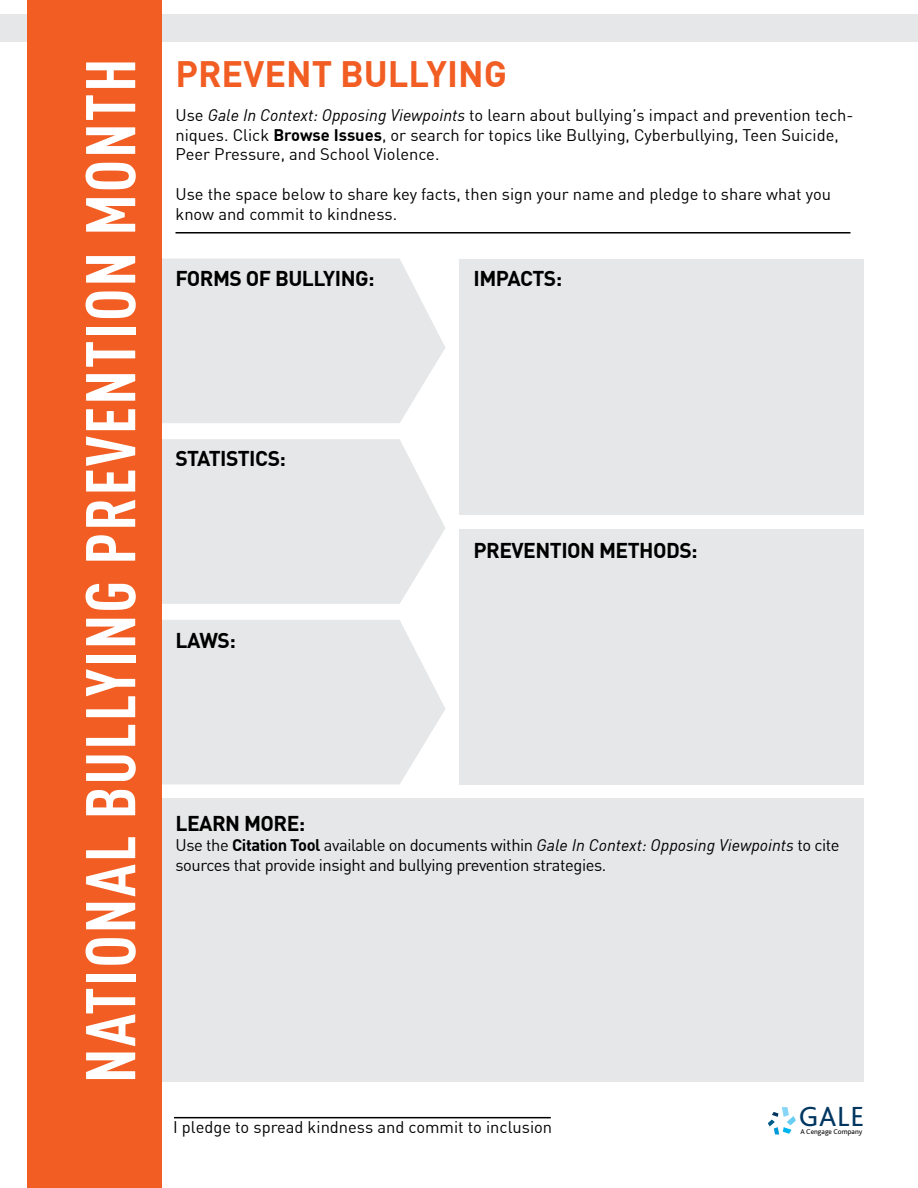
<style>
.page{position:relative;width:918px;height:1188px;background:#fff}
.page>*{position:absolute;margin:0;border:0;box-sizing:border-box;transform-origin:0 0}
.t1{font:700 condensed 69px "DIN Offc";letter-spacing:.025em;color:#fff}
.t2{font:700 36px "DIN Offc";color:#f15d22}
.t3{font:28.95px "Bliss CENGAGE";color:#003660}
.t4{font:700 21px "DIN Offc";letter-spacing:-.025em;color:#000}
.t5{font:16.5px/19.8px "DIN Offc";color:#000}
.t6{font:16.5px/19.8px "DIN Offc";letter-spacing:-.025em;color:#000}
.t7{font:7.35px "Bliss CENGAGE";letter-spacing:.005em;color:#000}
.s1{font-family:"DIN";font-style:italic}
.s2{font-weight:700}
</style>
<div class="page">
<svg style="left:162px;top:620px;width:283px;height:164px;background:#e7e8e9"></svg>
<svg style="left:162px;top:439px;width:283px;height:165px;background:#e8e8e9"></svg>
<svg style="left:162px;top:259px;width:283px;height:164px;background:#e7e8e9"></svg>
<div style="left:0;top:14px;width:918px;height:28px;background:#e6e7e8"></div>
<div style="left:27px;top:0;width:135px;height:1188px;background:#f15d22"></div>
<hr style="left:176px;top:232px;width:674px;height:2px;background:#000">
<div style="left:162px;top:798px;width:702px;height:283px;background:#e6e7e8"></div>
<div style="left:459px;top:259px;width:405px;height:255px;background:#e6e7e8"></div>
<svg style="left:768px;top:1107px;width:28px;height:28px"></svg>
<hr style="left:174px;top:1117px;width:377px;height:1px;background:#000">
<div style="left:459px;top:529px;width:405px;height:255px;background:#e6e7e8"></div>
<p class="t1" style="left:69px;top:1083px;width:1026px;rotate:-90deg">NATIONAL BULLYING PREVENTION MONTH</p>
<p class="t2" style="left:176px;top:51px;width:333px">PREVENT BULLYING</p>
<p class="t5" style="left:176px;top:105px;width:680px">Use <span class="s1">Gale In Context: Opposing Viewpoints</span> to learn about bullying’s impact and prevention tech&shy;niques. Click <span class="s2">Browse Issues</span>, or search for topics like Bullying, Cyberbullying, Teen Suicide,<br>Peer Pressure, and School Violence.</p>
<p class="t5" style="left:176px;top:184px;width:657px">Use the space below to share key facts, then sign your name and pledge to share what you know and commit to kindness.</p>
<h1 class="t4" style="left:176px;top:265px;width:201px">FORMS OF BULLYING:</h1>
<h1 class="t4" style="left:176px;top:444px;width:112px">STATISTICS:</h1>
<h1 class="t4" style="left:176px;top:627px;width:62px">LAWS:</h1>
<h1 class="t4" style="left:474px;top:265px;width:90px">IMPACTS:</h1>
<h1 class="t4" style="left:474px;top:536px;width:226px">PREVENTION METHODS:</h1>
<h1 class="t4" style="left:176px;top:810px;width:131px">LEARN MORE:</h1>
<h1 class="t6" style="left:176px;top:835px;width:666px">Use the <span class="s2">Citation Tool</span> available on documents within <span class="s1">Gale In Context: Opposing Viewpoints</span> to cite sources that provide insight and bullying prevention strategies.</h1>
<p class="t5" style="left:173px;top:1117px;width:381px">I pledge to spread kindness and commit to inclusion</p>
<h3 class="t3" style="left:799px;top:1104px;width:67px">GALE</h3>
<p class="t7" style="left:800px;top:1128px;width:63px">A Cengage Company</p>
</div>
